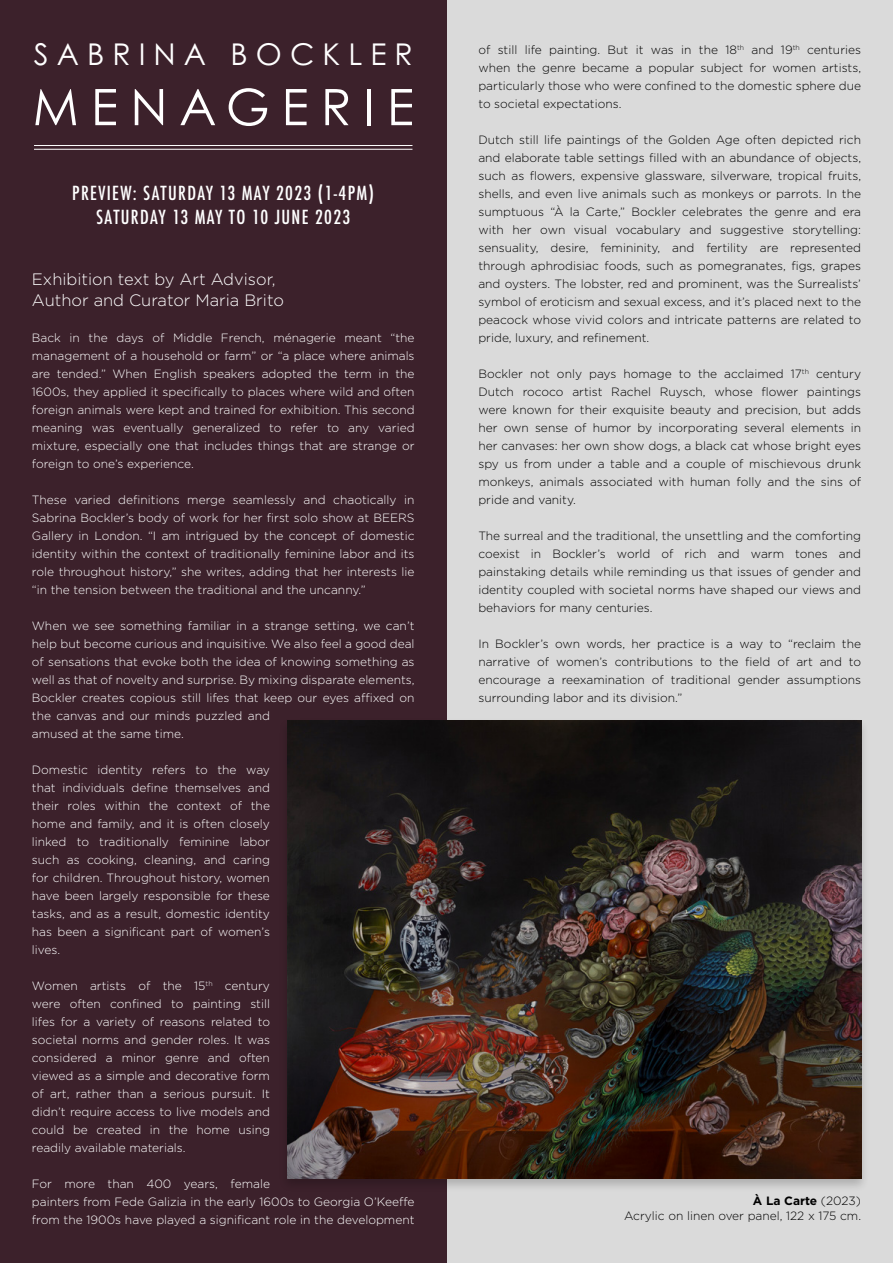
<style>
.page{position:relative;width:893px;height:1263px;background:#fff}
.page>*{position:absolute;margin:0;border:0;box-sizing:border-box;transform-origin:0 0}
.t1{font:50.4px "Century Gothic Pro";letter-spacing:.235em;color:#fff}
.t2{font:30px "Century Gothic Pro";letter-spacing:.27em;color:#fff}
.t3{font:500 condensed 18.9px/23.9px "Futura";letter-spacing:.07em;color:#fff;text-align:center}
.t4{font:300 16.5px/21px "Gotham";color:#fff}
.t5{font:300 12px/18px "Gotham";color:#fff;text-align:justify}
.t6{font:300 12px/18px "Gotham";color:#000;text-align:justify}
.s1{font-weight:700}
</style>
<div class="page">
<div style="left:446px;top:0;width:447px;height:1263px;background:#dadada"></div>
<div style="left:0;top:0;width:446px;height:1263px;background:#3c212b"></div>
<hr style="left:34px;top:149px;width:378px;height:1px;background:#fff">
<hr style="left:34px;top:145px;width:378px;height:1px;background:#fff">
<div style="left:278px;top:718px;width:591px;height:475px;background:#000;opacity:.2"></div>
<img style="left:287px;top:720px;width:574px;height:458px">
<h2 class="t2" style="left:34px;top:35px;width:381px">SABRINA BOCKLER</h2>
<h1 class="t1" style="left:33px;top:76px;width:383px">MENAGERIE</h1>
<h3 class="t3" style="left:72px;top:181px;width:303px">PREVIEW: SATURDAY 13 MAY 2023 (1-4PM)<br>SATURDAY 13 MAY TO 10 JUNE 2023</h3>
<h3 class="t4" style="left:32px;top:269px;width:254px">Exhibition text by Art Advisor,<br>Author and Curator Maria Brito</h3>
<p class="t5" style="left:32px;top:328px;width:384px">Back in the days of Middle French, ménagerie meant “the management of a household or farm” or “a place where animals are tended.” When English speakers adopted the term in the 1600s, they applied it specifically to places where wild and often foreign animals were kept and trained for exhibition. This second meaning was eventually generalized to refer to any varied mixture, especially one that includes things that are strange or foreign to one’s experience.</p>
<p class="t5" style="left:32px;top:490px;width:384px">These varied definitions merge seamlessly and chaotically in Sabrina Bockler’s body of work for her first solo show at BEERS Gallery in London. “I am intrigued by the concept of domestic identity within the context of traditionally feminine labor and its role throughout history,” she writes, adding that her interests lie “in the tension between the traditional and the uncanny.”</p>
<p class="t5" style="left:32px;top:616px;width:384px;text-align:left">When we see something familiar in a strange setting, we can’t help but become curious and inquisitive. We also feel a good deal of sensations that evoke both the idea of knowing something as well as that of novelty and surprise. By mixing disparate elements, Bockler creates copious still lifes that keep our eyes affixed on the canvas and our minds puzzled and<br>amused at the same time.</p>
<p class="t5" style="left:32px;top:760px;width:240px">Domestic identity refers to the way that individuals define themselves and their roles within the context of the home and family, and it is often closely linked to traditionally feminine labor such as cooking, cleaning, and caring for children. Throughout history, women have been largely responsible for these tasks, and as a result, domestic identity has been a significant part of women’s lives.</p>
<p class="t5" style="left:32px;top:976px;width:240px">Women artists of the 15<sup>th</sup> century were often confined to painting still lifes for a variety of reasons related to societal norms and gender roles. It was considered a minor genre and often viewed as a simple and decorative form of art, rather than a serious pursuit. It didn’t require access to live models and could be created in the home using readily available materials.</p>
<p class="t5" style="left:32px;top:1174px;width:384px;text-align:left">For more than 400 years, female<br>painters from Fede Galizia in the early 1600s to Georgia O’Keeffe from the 1900s have played a significant role in the development</p>
<p class="t6" style="left:478px;top:40px;width:384px">of still life painting. But it was in the 18<sup>th</sup> and 19<sup>th</sup> centuries when the genre became a popular subject for women artists, particularly those who were confined to the domestic sphere due to societal expectations.</p>
<p class="t6" style="left:478px;top:130px;width:384px">Dutch still life paintings of the Golden Age often depicted rich and elaborate table settings filled with an abundance of objects, such as flowers, expensive glassware, silverware, tropical fruits, shells, and even live animals such as monkeys or parrots. In the sumptuous “À la Carte,” Bockler celebrates the genre and era with her own visual vocabulary and suggestive storytelling: sensuality, desire, femininity, and fertility are represented through aphrodisiac foods, such as pomegranates, figs, grapes and oysters. The lobster, red and prominent, was the Surrealists’ symbol of eroticism and sexual excess, and it’s placed next to the peacock whose vivid colors and intricate patterns are related to pride, luxury, and refinement.</p>
<p class="t6" style="left:478px;top:364px;width:384px">Bockler not only pays homage to the acclaimed 17<sup>th</sup> century Dutch rococo artist Rachel Ruysch, whose flower paintings were known for their exquisite beauty and precision, but adds her own sense of humor by incorporating several elements in her canvases: her own show dogs, a black cat whose bright eyes spy us from under a table and a couple of mischievous drunk monkeys, animals associated with human folly and the sins of pride and vanity.</p>
<p class="t6" style="left:478px;top:526px;width:384px">The surreal and the traditional, the unsettling and the comforting coexist in Bockler’s world of rich and warm tones and painstaking details while reminding us that issues of gender and identity coupled with societal norms have shaped our views and behaviors for many centuries.</p>
<p class="t6" style="left:478px;top:634px;width:384px">In Bockler’s own words, her practice is a way to “reclaim the narrative of women’s contributions to the field of art and to encourage a reexamination of traditional gender assumptions surrounding labor and its division.”</p>
<p class="t6" style="left:624px;top:1193px;width:238px;line-height:15px;text-align:right"><span class="s1">À La Carte</span> (2023)<br>Acrylic on linen over panel, 122 x 175 cm.</p>
</div>
